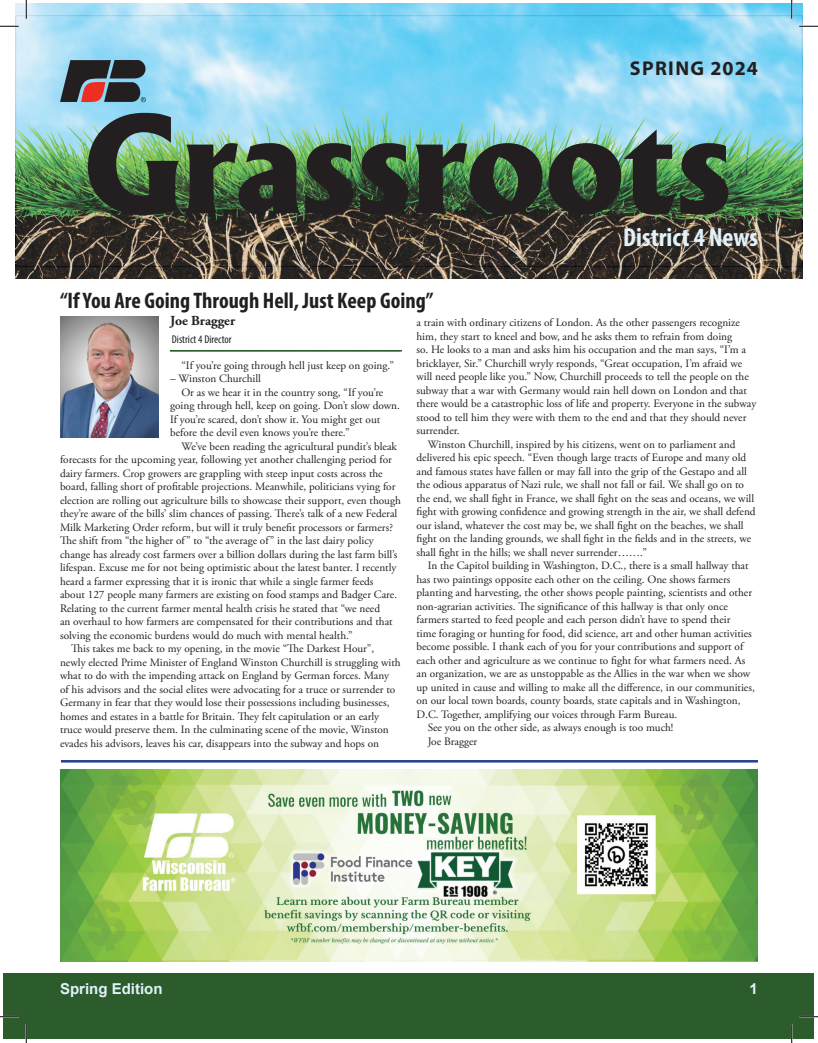
<style>
.page{position:relative;width:818px;height:1043px;background:#fff}
.page>*{position:absolute;margin:0;border:0;box-sizing:border-box;transform-origin:0 0}
.t1{font:800 129.5px "Albertus";color:#231f20}
.t2{font:700 condensed 26.25px "Myriad Pro";color:#e1f2fb}
.t3{font:700 condensed 22.5px "Myriad Pro";color:#231f20}
.t4{font:700 20px "Myriad Pro";letter-spacing:.07em;color:#231f20}
.t5{font:700 15px "Arial";color:#e1f2fb}
.t6{font:700 13.75px "Adobe Garamond Pro";color:#231f20}
.t7{font:11.25px "Adobe Garamond Pro";color:#231f20}
.t8{font:condensed 11.25px "Myriad Pro";color:#231f20}
</style>
<div class="page">
<div style="left:4px;top:973px;width:810px;height:66px;background:#2c5b2c"></div>
<img style="left:15px;top:4px;width:787px;height:274px">
<svg style="left:60px;top:60px;width:86px;height:42px;background:#514c52"></svg>
<svg style="left:170px;top:350px;width:231px;height:1px"></svg>
<img style="left:60px;top:317px;width:99px;height:121px">
<hr style="left:61px;top:760px;width:697px;height:2px;background:#253f8e">
<img style="left:60px;top:769px;width:698px;height:192px">
<svg style="left:0;top:25px;width:19px;height:2px"></svg>
<svg style="left:799px;top:25px;width:19px;height:2px"></svg>
<svg style="left:0;top:1015px;width:19px;height:2px"></svg>
<svg style="left:799px;top:1016px;width:19px;height:1px"></svg>
<svg style="left:25px;top:0;width:2px;height:19px"></svg>
<svg style="left:25px;top:1024px;width:2px;height:18px"></svg>
<svg style="left:790px;top:0;width:2px;height:19px"></svg>
<svg style="left:791px;top:1024px;width:1px;height:18px"></svg>
<h3 class="t4" style="left:629px;top:55px;width:130px">SPRING 2024</h3>
<h1 class="t1" style="left:82px;top:83px;width:651px">Grassroots</h1>
<h2 class="t2" style="left:623px;top:221px;width:136px">District 4 News</h2>
<h3 class="t3" style="left:60px;top:286px;width:375px">“If You Are Going Through Hell, Just Keep Going”</h3>
<p class="t6" style="left:170px;top:313px;width:66px">Joe Bragger</p>
<p class="t8" style="left:172px;top:332px;width:61px">District 4 Director</p>
<p class="t7" style="left:181px;top:358px;width:214px">“If you’re going through hell just keep on going.”</p>
<p class="t7" style="left:170px;top:372px;width:92px">– Winston Churchill</p>
<p class="t7" style="left:181px;top:385px;width:203px">Or as we hear it in the country song, “If you’re</p>
<p class="t7" style="left:170px;top:399px;width:231px">going through hell, keep on going. Don’t slow down.</p>
<p class="t7" style="left:170px;top:412px;width:211px">If you’re scared, don’t show it. You might get out</p>
<p class="t7" style="left:170px;top:426px;width:181px">before the devil even knows you’re there.”</p>
<p class="t7" style="left:181px;top:439px;width:217px">We’ve been reading the agricultural pundit’s bleak</p>
<p class="t7" style="left:60px;top:453px;width:333px">forecasts for the upcoming year, following yet another challenging period for</p>
<p class="t7" style="left:60px;top:466px;width:324px">dairy farmers. Crop growers are grappling with steep input costs across the</p>
<p class="t7" style="left:60px;top:480px;width:337px">board, falling short of profitable projections. Meanwhile, politicians vying for</p>
<p class="t7" style="left:60px;top:493px;width:342px">election are rolling out agriculture bills to showcase their support, even though</p>
<p class="t7" style="left:60px;top:507px;width:339px">they’re aware of the bills’ slim chances of passing. There’s talk of a new Federal</p>
<p class="t7" style="left:60px;top:520px;width:334px">Milk Marketing Order reform, but will it truly benefit processors or farmers?</p>
<p class="t7" style="left:60px;top:534px;width:315px">The shift from “the higher of” to “the average of” in the last dairy policy</p>
<p class="t7" style="left:60px;top:547px;width:339px">change has already cost farmers over a billion dollars during the last farm bill’s</p>
<p class="t7" style="left:60px;top:561px;width:338px">lifespan. Excuse me for not being optimistic about the latest banter. I recently</p>
<p class="t7" style="left:60px;top:574px;width:315px">heard a farmer expressing that it is ironic that while a single farmer feeds</p>
<p class="t7" style="left:60px;top:588px;width:338px">about 127 people many farmers are existing on food stamps and Badger Care.</p>
<p class="t7" style="left:60px;top:601px;width:321px">Relating to the current farmer mental health crisis he stated that “we need</p>
<p class="t7" style="left:60px;top:615px;width:334px">an overhaul to how farmers are compensated for their contributions and that</p>
<p class="t7" style="left:60px;top:628px;width:294px">solving the economic burdens would do much with mental health.”</p>
<p class="t7" style="left:71px;top:642px;width:304px">This takes me back to my opening, in the movie “The Darkest Hour”,</p>
<p class="t7" style="left:60px;top:655px;width:342px">newly elected Prime Minister of England Winston Churchill is struggling with</p>
<p class="t7" style="left:60px;top:669px;width:330px">what to do with the impending attack on England by German forces. Many</p>
<p class="t7" style="left:60px;top:682px;width:337px">of his advisors and the social elites were advocating for a truce or surrender to</p>
<p class="t7" style="left:60px;top:696px;width:331px">Germany in fear that they would lose their possessions including businesses,</p>
<p class="t7" style="left:60px;top:709px;width:320px">homes and estates in a battle for Britain. They felt capitulation or an early</p>
<p class="t7" style="left:60px;top:723px;width:330px">truce would preserve them. In the culminating scene of the movie, Winston</p>
<p class="t7" style="left:60px;top:736px;width:320px">evades his advisors, leaves his car, disappears into the subway and hops on</p>
<p class="t7" style="left:416px;top:316px;width:325px">a train with ordinary citizens of London. As the other passengers recognize</p>
<p class="t7" style="left:416px;top:329px;width:317px">him, they start to kneel and bow, and he asks them to refrain from doing</p>
<p class="t7" style="left:416px;top:343px;width:331px">so. He looks to a man and asks him his occupation and the man says, “I’m a</p>
<p class="t7" style="left:416px;top:356px;width:327px">bricklayer, Sir.” Churchill wryly responds, “Great occupation, I’m afraid we</p>
<p class="t7" style="left:416px;top:370px;width:334px">will need people like you.” Now, Churchill proceeds to tell the people on the</p>
<p class="t7" style="left:416px;top:383px;width:332px">subway that a war with Germany would rain hell down on London and that</p>
<p class="t7" style="left:416px;top:397px;width:341px">there would be a catastrophic loss of life and property. Everyone in the subway</p>
<p class="t7" style="left:416px;top:410px;width:331px">stood to tell him they were with them to the end and that they should never</p>
<p class="t7" style="left:416px;top:424px;width:45px">surrender.</p>
<p class="t7" style="left:428px;top:437px;width:309px">Winston Churchill, inspired by his citizens, went on to parliament and</p>
<p class="t7" style="left:416px;top:451px;width:331px">delivered his epic speech. “Even though large tracts of Europe and many old</p>
<p class="t7" style="left:416px;top:464px;width:332px">and famous states have fallen or may fall into the grip of the Gestapo and all</p>
<p class="t7" style="left:416px;top:478px;width:329px">the odious apparatus of Nazi rule, we shall not fall or fail. We shall go on to</p>
<p class="t7" style="left:416px;top:491px;width:339px">the end, we shall fight in France, we shall fight on the seas and oceans, we will</p>
<p class="t7" style="left:416px;top:505px;width:340px">fight with growing confidence and growing strength in the air, we shall defend</p>
<p class="t7" style="left:416px;top:518px;width:328px">our island, whatever the cost may be, we shall fight on the beaches, we shall</p>
<p class="t7" style="left:416px;top:532px;width:336px">fight on the landing grounds, we shall fight in the fields and in the streets, we</p>
<p class="t7" style="left:416px;top:545px;width:232px">shall fight in the hills; we shall never surrender…….”</p>
<p class="t7" style="left:428px;top:559px;width:322px">In the Capitol building in Washington, D.C., there is a small hallway that</p>
<p class="t7" style="left:416px;top:572px;width:315px">has two paintings opposite each other on the ceiling. One shows farmers</p>
<p class="t7" style="left:416px;top:586px;width:337px">planting and harvesting, the other shows people painting, scientists and other</p>
<p class="t7" style="left:416px;top:599px;width:313px">non-agrarian activities. The significance of this hallway is that only once</p>
<p class="t7" style="left:416px;top:613px;width:315px">farmers started to feed people and each person didn’t have to spend their</p>
<p class="t7" style="left:416px;top:626px;width:337px">time foraging or hunting for food, did science, art and other human activities</p>
<p class="t7" style="left:416px;top:640px;width:328px">become possible. I thank each of you for your contributions and support of</p>
<p class="t7" style="left:416px;top:653px;width:330px">each other and agriculture as we continue to fight for what farmers need. As</p>
<p class="t7" style="left:416px;top:667px;width:335px">an organization, we are as unstoppable as the Allies in the war when we show</p>
<p class="t7" style="left:416px;top:680px;width:340px">up united in cause and willing to make all the difference, in our communities,</p>
<p class="t7" style="left:416px;top:694px;width:325px">on our local town boards, county boards, state capitals and in Washington,</p>
<p class="t7" style="left:416px;top:707px;width:262px">D.C. Together, amplifying our voices through Farm Bureau.</p>
<p class="t7" style="left:428px;top:721px;width:247px">See you on the other side, as always enough is too much!</p>
<p class="t7" style="left:428px;top:734px;width:51px">Joe Bragger</p>
<h3 class="t5" style="left:60px;top:978px;width:104px">Spring Edition</h3>
<h3 class="t5" style="left:749px;top:978px;width:10px">1</h3>
</div>
